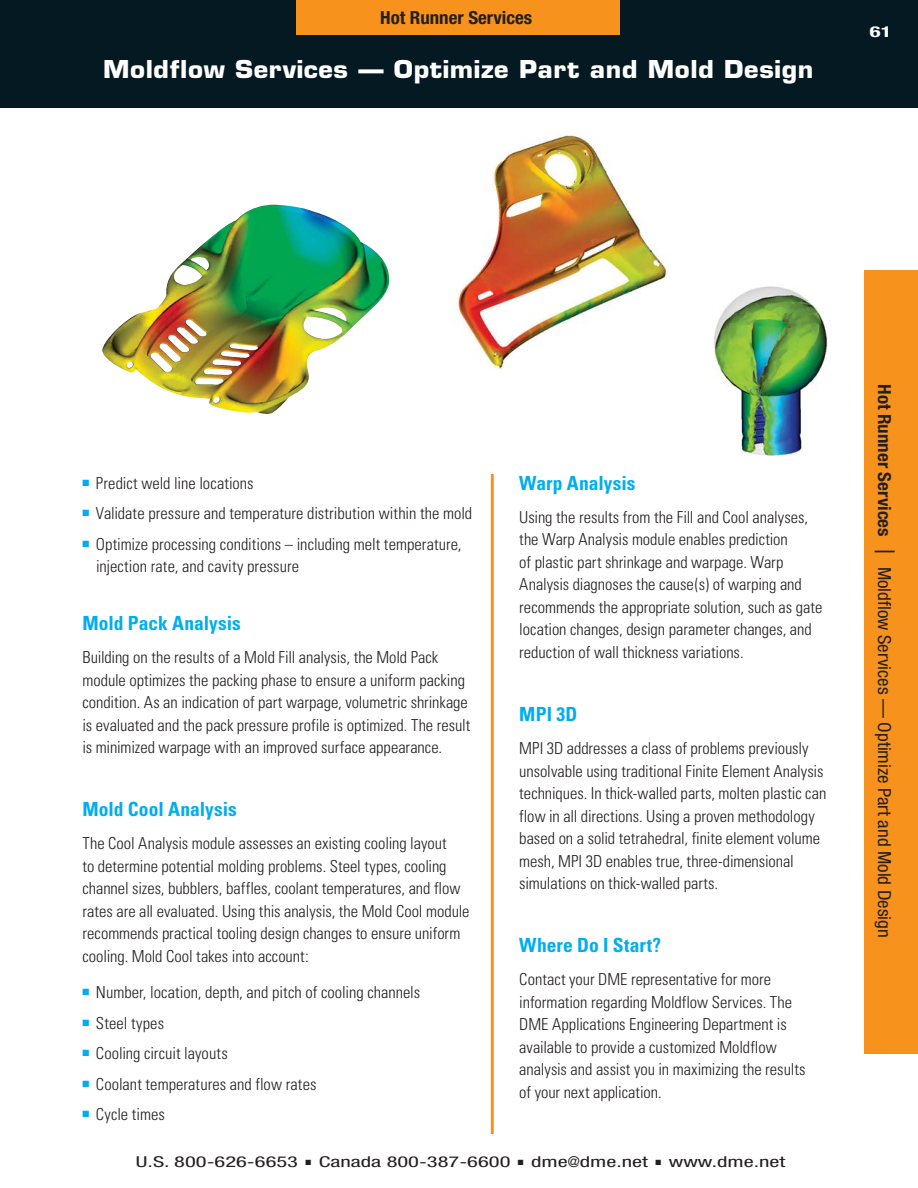
<style>
.page{position:relative;width:918px;height:1188px;background:#fff}
.page>*{position:absolute;margin:0;border:0;box-sizing:border-box;transform-origin:0 0}
.t1{font:700 24px "Eurostile LT Std";letter-spacing:.025em;color:#fff;scale:1.05 1}
.t2{font:700 condensed 19.5px "Univers";color:#00aeef}
.t3{font:condensed 18px "Helvetica Neue LT Std";color:#231f20;scale:1.05 1}
.t4{font:700 condensed 18px "Helvetica Neue LT Std";color:#231f20;scale:1.05 1}
.t5{font:300 condensed 16.5px/22.5px "Univers";letter-spacing:-.005em;color:#231f20}
.t6{font:condensed 15px "Helvetica Neue LT Std";color:#231f20;scale:1.5 1}
.t7{font:700 condensed 15px "Helvetica Neue LT Std";color:#fff;scale:1.5 1}
.s1{font-weight:700}
.s2{font-weight:700;font-size:27px}
</style>
<div class="page">
<div style="left:0;top:0;width:918px;height:108px;background:#051922"></div>
<div style="left:296px;top:0;width:324px;height:34px;background:#f7931d"></div>
<div style="left:864px;top:270px;width:54px;height:783px;background:#f7931d"></div>
<img style="left:458px;top:133px;width:210px;height:237px">
<hr style="left:491px;top:474px;width:3px;height:660px;background:#f7931d">
<img style="left:714px;top:286px;width:114px;height:169px">
<img style="left:102px;top:205px;width:288px;height:209px">
<p class="t4" style="left:380px;top:11px;width:146px">Hot Runner Services</p>
<h1 class="t1" style="left:103px;top:59px;width:678px">Moldflow Services — Optimize Part and Mold Design</h1>
<p class="t7" style="left:870px;top:26px;width:16px">61</p>
<p class="t5" style="left:83px;top:473px;width:173px"><sup>■</sup> Predict weld line locations</p>
<p class="t5" style="left:83px;top:504px;width:391px"><sup>■</sup> Validate pressure and temperature distribution within the mold</p>
<p class="t5" style="left:96px;top:534px;width:367px;text-indent:-14px"><sup>■</sup> Optimize processing conditions – including melt temperature, injection rate, and cavity pressure</p>
<p class="t2" style="left:83px;top:616px;width:160px">Mold Pack Analysis</p>
<p class="t5" style="left:83px;top:648px;width:389px">Building on the results of a Mold Fill analysis, the Mold Pack module optimizes the packing phase to ensure a uniform packing condition. As an indication of part warpage, volumetric shrinkage is evaluated and the pack pressure profile is optimized. The result is minimized warpage with an improved surface appearance.</p>
<p class="t2" style="left:83px;top:802px;width:156px">Mold Cool Analysis</p>
<p class="t5" style="left:83px;top:834px;width:389px">The Cool Analysis module assesses an existing cooling layout<br>to determine potential molding problems. Steel types, cooling channel sizes, bubblers, baffles, coolant temperatures, and flow rates are all evaluated. Using this analysis, the Mold Cool module recommends practical tooling design changes to ensure uniform cooling. Mold Cool takes into account:</p>
<p class="t5" style="left:83px;top:983px;width:339px"><sup>■</sup> Number, location, depth, and pitch of cooling channels</p>
<p class="t5" style="left:83px;top:1013px;width:83px"><sup>■</sup> Steel types</p>
<p class="t5" style="left:83px;top:1044px;width:147px"><sup>■</sup> Cooling circuit layouts</p>
<p class="t5" style="left:83px;top:1074px;width:236px"><sup>■</sup> Coolant temperatures and flow rates</p>
<p class="t5" style="left:83px;top:1105px;width:84px"><sup>■</sup> Cycle times</p>
<p class="t2" style="left:519px;top:475px;width:118px">Warp Analysis</p>
<p class="t5" style="left:519px;top:507px;width:305px">Using the results from the Fill and Cool analyses, the Warp Analysis module enables prediction<br>of plastic part shrinkage and warpage. Warp Analysis diagnoses the cause(s) of warping and recommends the appropriate solution, such as gate location changes, design parameter changes, and reduction of wall thickness variations.</p>
<p class="t2" style="left:519px;top:707px;width:59px">MPI 3D</p>
<p class="t5" style="left:519px;top:739px;width:309px">MPI 3D addresses a class of problems previously unsolvable using traditional Finite Element Analysis techniques. In thick-walled parts, molten plastic can flow in all directions. Using a proven methodology based on a solid tetrahedral, finite element volume mesh, MPI 3D enables true, three-dimensional simulations on thick-walled parts.</p>
<p class="t2" style="left:519px;top:938px;width:144px">Where Do I Start?</p>
<p class="t5" style="left:519px;top:970px;width:288px">Contact your DME representative for more information regarding Moldflow Services. The DME Applications Engineering Department is available to provide a customized Moldflow analysis and assist you in maximizing the results of your next application.</p>
<p class="t6" style="left:136px;top:1156px;width:434px">U.S. 800-626-6653 ■ Canada 800-387-6600 ■ dme@dme.net ■ www.dme.net</p>
<p class="t3" style="left:891px;top:384px;width:529px;rotate:90deg"><span class="s1">Hot Runner Services</span> <span class="s2">|</span> Moldflow Services — Optimize Part and Mold Design</p>
</div>
